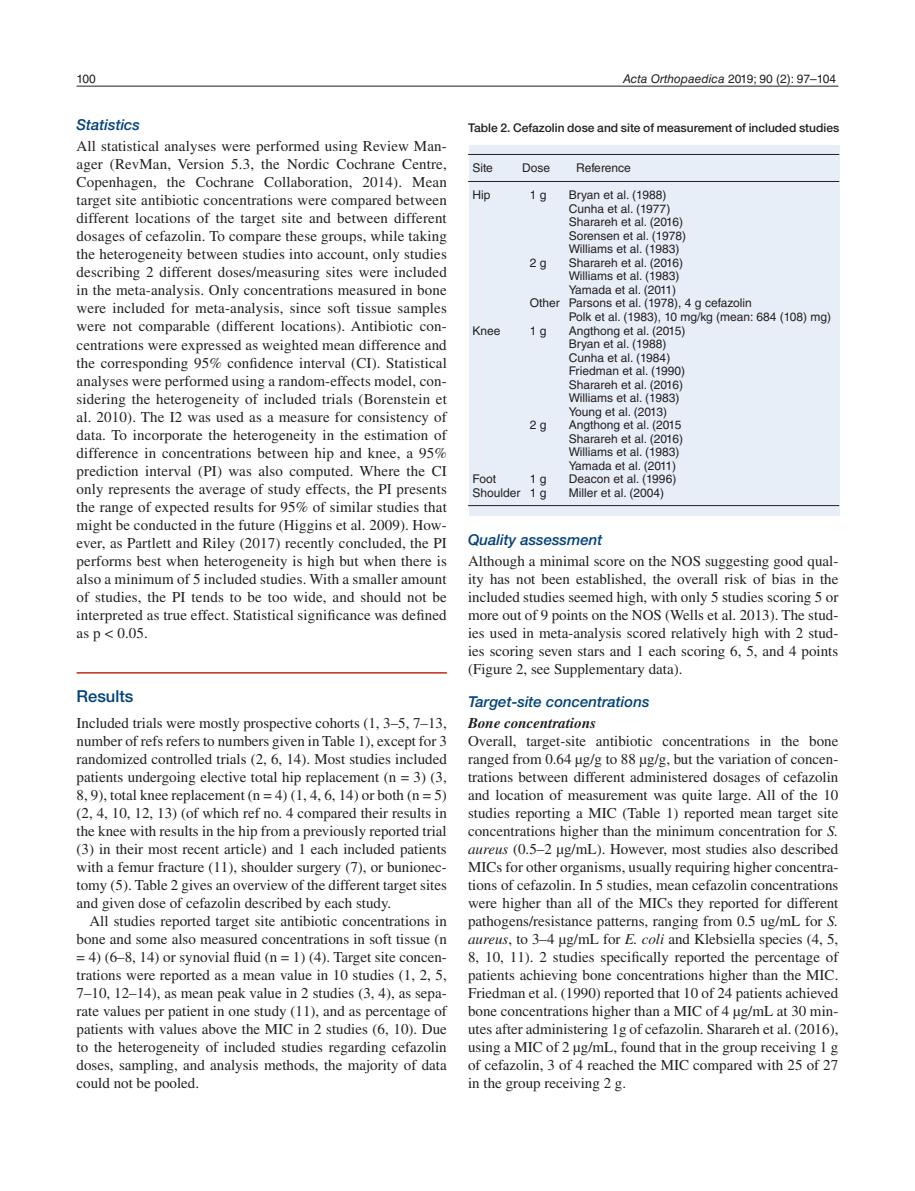
<style>
.page{position:relative;width:915px;height:1191px;background:#fff}
.page>*{position:absolute;margin:0;border:0;box-sizing:border-box;transform-origin:0 0}
.t1{font:500 16.5px "Helvetica Neue LTW1 G";color:#004279}
.t2{font:15px/18px "Times LT Std";color:#231f20;text-align:justify}
.t3{font:italic 500 15px "Helvetica Neue LTW1 G";color:#004279}
.t4{font:italic 700 15px "Times LT Std";color:#231f20}
.t5{font:12px/13.5px "Helvetica LT Std";color:#231f20}
.t6{font:500 12px "Helvetica Neue LTW1 G";color:#231f20}
.s1{font-style:italic}
</style>
<div class="page">
<hr style="left:77px;top:86px;width:761px;height:1px;background:#231f20">
<hr style="left:77px;top:672px;width:369px;height:1px;background:#bc2e18">
<div style="left:469px;top:145px;width:369px;height:370px;background:#e8eef8"></div>
<hr style="left:468px;top:154px;width:370px;height:1px;background:#231f20">
<hr style="left:468px;top:181px;width:370px;height:1px;background:#231f20">
<hr style="left:468px;top:505px;width:370px;height:1px;background:#231f20">
<p class="t5" style="left:77px;top:72px;width:21px">100</p>
<p class="t5" style="left:623px;top:72px;width:215px"><span class="s1">Acta Orthopaedica</span> 2019; 90 (2): 97–104</p>
<p class="t3" style="left:77px;top:116px;width:65px">Statistics</p>
<p class="t2" style="left:77px;top:137px;width:371px">All statistical analyses were performed using Review Man&shy;ager (RevMan, Version 5.3, the Nordic Cochrane Centre, Copenhagen, the Cochrane Collaboration, 2014). Mean target site antibiotic concentrations were compared between different locations of the target site and between different dosages of cefazolin. To compare these groups, while taking the heterogeneity between studies into account, only studies describing 2 different doses/measuring sites were included in the meta-analysis. Only concentrations measured in bone were included for meta-analysis, since soft tissue samples were not comparable (different locations). Antibiotic con&shy;centrations were expressed as weighted mean difference and the corresponding 95% confidence interval (CI). Statistical analyses were performed using a random-effects model, con&shy;sidering the heterogeneity of included trials (Borenstein et al. 2010). The I2 was used as a measure for consistency of data. To incorporate the heterogeneity in the estimation of difference in concentrations between hip and knee, a 95% prediction interval (PI) was also computed. Where the CI only represents the average of study effects, the PI presents the range of expected results for 95% of similar studies that might be conducted in the future (Higgins et al. 2009). How&shy;ever, as Partlett and Riley (2017) recently concluded, the PI performs best when heterogeneity is high but when there is also a minimum of 5 included studies. With a smaller amount of studies, the PI tends to be too wide, and should not be interpreted as true effect. Statistical significance was defined as p &lt; 0.05.</p>
<p class="t6" style="left:468px;top:120px;width:372px">Table 2. Cefazolin dose and site of measurement of included studies</p>
<p class="t5" style="left:472px;top:161px;width:22px">Site</p>
<p class="t5" style="left:522px;top:161px;width:30px">Dose</p>
<p class="t5" style="left:576px;top:161px;width:56px">Reference</p>
<p class="t5" style="left:472px;top:188px;width:19px">Hip</p>
<p class="t5" style="left:529px;top:188px;width:18px">1 g</p>
<p class="t5" style="left:568px;top:188px;width:119px">Bryan et al. (1988)<br>Cunha et al. (1977)<br>Sharareh et al. (2016)<br>Sorensen et al. (1978)<br>Williams et al. (1983)</p>
<p class="t5" style="left:529px;top:256px;width:18px">2 g</p>
<p class="t5" style="left:568px;top:256px;width:116px">Sharareh et al. (2016)</p>
<p class="t5" style="left:568px;top:269px;width:112px">Williams et al. (1983)</p>
<p class="t5" style="left:568px;top:283px;width:109px">Yamada et al. (2011)</p>
<p class="t5" style="left:529px;top:296px;width:223px">Other Parsons et al. (1978), 4 g cefazolin</p>
<p class="t5" style="left:568px;top:310px;width:264px">Polk et al. (1983), 10 mg/kg (mean: 684 (108) mg)</p>
<p class="t5" style="left:472px;top:323px;width:30px">Knee</p>
<p class="t5" style="left:529px;top:323px;width:18px">1 g</p>
<p class="t5" style="left:568px;top:323px;width:118px">Angthong et al. (2015)<br>Bryan et al. (1988)<br>Cunha et al. (1984)<br>Friedman et al. (1990)<br>Sharareh et al. (2016)<br>Williams et al. (1983)<br>Young et al. (2013)</p>
<p class="t5" style="left:529px;top:418px;width:18px">2 g</p>
<p class="t5" style="left:568px;top:418px;width:116px">Angthong et al. (2015<br>Sharareh et al. (2016)<br>Williams et al. (1983)<br>Yamada et al. (2011)</p>
<p class="t5" style="left:472px;top:472px;width:25px">Foot</p>
<p class="t5" style="left:529px;top:472px;width:18px">1 g</p>
<p class="t5" style="left:568px;top:472px;width:109px">Deacon et al. (1996)</p>
<p class="t5" style="left:472px;top:485px;width:75px">Shoulder 1 g</p>
<p class="t5" style="left:568px;top:485px;width:97px">Miller et al. (2004)</p>
<p class="t3" style="left:468px;top:530px;width:136px">Quality assessment</p>
<p class="t2" style="left:468px;top:551px;width:371px">Although a minimal score on the NOS suggesting good qual&shy;ity has not been established, the overall risk of bias in the included studies seemed high, with only 5 studies scoring 5 or more out of 9 points on the NOS (Wells et al. 2013). The stud&shy;ies used in meta-analysis scored relatively high with 2 stud&shy;ies scoring seven stars and 1 each scoring 6, 5, and 4 points (Figure 2, see Supplementary data).</p>
<p class="t3" style="left:468px;top:692px;width:183px">Target-site concentrations</p>
<p class="t4" style="left:468px;top:714px;width:129px">Bone concentrations</p>
<p class="t2" style="left:468px;top:731px;width:371px">Overall, target-site antibiotic concentrations in the bone ranged from 0.64 µg/g to 88 µg/g, but the variation of concen&shy;trations between different administered dosages of cefazolin and location of measurement was quite large. All of the 10 studies reporting a MIC (Table 1) reported mean target site concentrations higher than the minimum concentration for <span class="s1">S. aureus</span> (0.5–2 µg/mL). However, most studies also described MICs for other organisms, usually requiring higher concentra&shy;tions of cefazolin. In 5 studies, mean cefazolin concentrations were higher than all of the MICs they reported for different pathogens/resistance patterns, ranging from 0.5 ug/mL for <span class="s1">S. aureus</span>, to 3–4 µg/mL for <span class="s1">E. coli</span> and Klebsiella species (4, 5, 8, 10, 11). 2 studies specifically reported the percentage of patients achieving bone concentrations higher than the MIC.<br>Friedman et al. (1990) reported that 10 of 24 patients achieved bone concentrations higher than a MIC of 4 µg/mL at 30 min&shy;utes after administering 1g of cefazolin. Sharareh et al. (2016), using a MIC of 2 µg/mL, found that in the group receiving 1 g of cefazolin, 3 of 4 reached the MIC compared with 25 of 27 in the group receiving 2 g.</p>
<p class="t1" style="left:77px;top:686px;width:58px">Results</p>
<p class="t2" style="left:77px;top:713px;width:371px">Included trials were mostly prospective cohorts (1, 3–5, 7–13, number of refs refers to numbers given in Table 1), except for 3 randomized controlled trials (2, 6, 14). Most studies included patients undergoing elective total hip replacement (n = 3) (3, 8, 9), total knee replacement (n = 4) (1, 4, 6, 14) or both (n = 5) (2, 4, 10, 12, 13) (of which ref no. 4 compared their results in the knee with results in the hip from a previously reported trial (3) in their most recent article) and 1 each included patients with a femur fracture (11), shoulder surgery (7), or bunionec&shy;tomy (5). Table 2 gives an overview of the different target sites and given dose of cefazolin described by each study.</p>
<p class="t2" style="left:77px;top:911px;width:371px;text-indent:13px">All studies reported target site antibiotic concentrations in bone and some also measured concentrations in soft tissue (n = 4) (6–8, 14) or synovial fluid (n = 1) (4). Target site concen&shy;trations were reported as a mean value in 10 studies (1, 2, 5, 7–10, 12–14), as mean peak value in 2 studies (3, 4), as sepa&shy;rate values per patient in one study (11), and as percentage of patients with values above the MIC in 2 studies (6, 10). Due to the heterogeneity of included studies regarding cefazolin doses, sampling, and analysis methods, the majority of data could not be pooled.</p>
</div>
